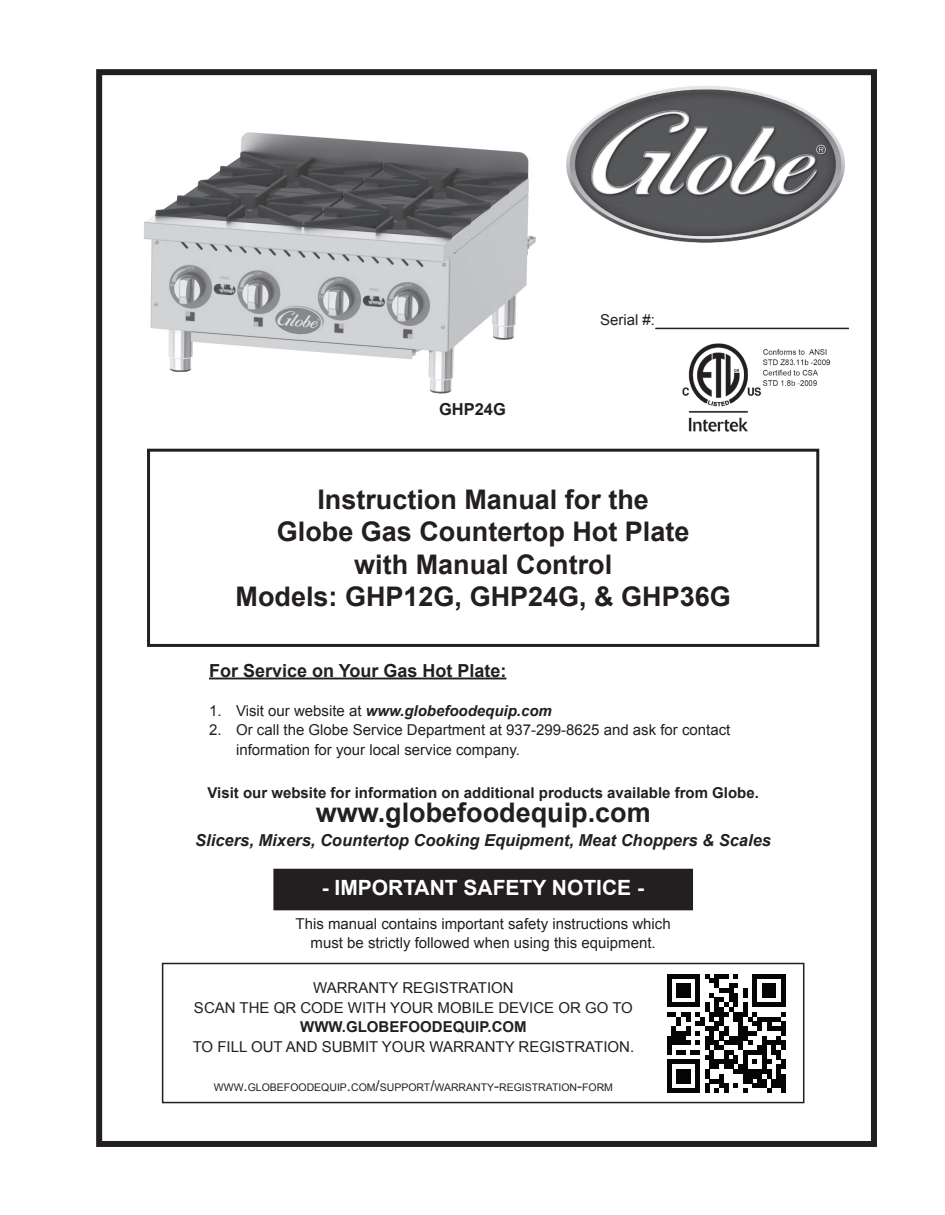
<style>
.page{position:relative;width:945px;height:1215px;background:#fff}
.page>*{position:absolute;margin:0;border:0;box-sizing:border-box;transform-origin:0 0}
.t1{font:700 27px/32.4px "Arial";color:#231f20;text-align:center}
.t2{font:700 21px "Arial";color:#fff}
.t3{font:700 18px "Arial";color:#231f20}
.t4{font:italic 700 16.5px "Arial";color:#231f20}
.t5{font:700 16.5px "Arial";color:#231f20}
.t6{font:15px/19.5px "Arial";color:#231f20;text-align:center}
.t7{font:700 15px "Arial";color:#231f20}
.t8{font:italic 700 15px "Arial";color:#231f20}
.t9{font:10.5px "Arial";color:#231f20}
.s1{font-weight:400;font-style:normal}
.s2{font-size:15px}
</style>
<div class="page">
<img style="left:144px;top:132px;width:392px;height:262px">
<div style="left:96px;top:69px;width:781px;height:1078px;border:6px solid #231f20"></div>
<hr style="left:655px;top:328px;width:194px;height:1px;background:#231f20">
<div style="left:147px;top:449px;width:672px;height:198px;border:3px solid #231f20"></div>
<img style="left:682px;top:343px;width:149px;height:89px">
<hr style="left:209px;top:678px;width:297px;height:1px;background:#231f20">
<div style="left:274px;top:869px;width:418px;height:41px;background:#231f20"></div>
<svg style="left:667px;top:974px;width:119px;height:119px"></svg>
<div style="left:162px;top:963px;width:642px;height:140px;border:2px solid #231f20"></div>
<img style="left:566px;top:86px;width:279px;height:157px">
<p class="t5" style="left:439px;top:398px;width:68px">GHP24G</p>
<p class="t6" style="left:600px;top:310px;width:57px">Serial #:</p>
<h1 class="t1" style="left:236px;top:484px;width:497px">Instruction Manual for the<br>Globe Gas Countertop Hot Plate<br>with Manual Control<br>Models: GHP12G, GHP24G, &amp; GHP36G</h1>
<p class="t3" style="left:209px;top:658px;width:299px">For Service on Your Gas Hot Plate:</p>
<p class="t8" style="left:209px;top:700px;width:344px"><span class="s1">1. Visit our website at</span> www.globefoodequip.com</p>
<p class="t6" style="left:236px;top:720px;width:496px;text-align:left;text-indent:-27px">2. Or call the Globe Service Department at 937-299-8625 and ask for contact information for your local service company.</p>
<p class="t7" style="left:207px;top:782px;width:553px">Visit our website for information on additional products available from Globe.</p>
<h1 class="t1" style="left:316px;top:797px;width:337px">www.globefoodequip.com</h1>
<p class="t4" style="left:195px;top:829px;width:577px">Slicers, Mixers, Countertop Cooking Equipment, Meat Choppers &amp; Scales</p>
<h2 class="t2" style="left:322px;top:874px;width:324px">- IMPORTANT SAFETY NOTICE -</h2>
<p class="t6" style="left:296px;top:914px;width:377px">This manual contains important safety instructions which must be strictly followed when using this equipment.</p>
<p class="t6" style="left:194px;top:978px;width:440px">WARRANTY REGISTRATION<br>SCAN THE QR CODE WITH YOUR MOBILE DEVICE OR GO TO</p>
<p class="t7" style="left:300px;top:1017px;width:228px">WWW.GLOBEFOODEQUIP.COM</p>
<p class="t6" style="left:193px;top:1037px;width:443px">TO FILL OUT AND SUBMIT YOUR WARRANTY REGISTRATION.</p>
<p class="t9" style="left:214px;top:1080px;width:401px">WWW<span class="s2">.</span>GLOBEFOODEQUIP<span class="s2">.</span>COM<span class="s2">/</span>SUPPORT<span class="s2">/</span>WARRANTY<span class="s2">-</span>REGISTRATION<span class="s2">-</span>FORM</p>
</div>
